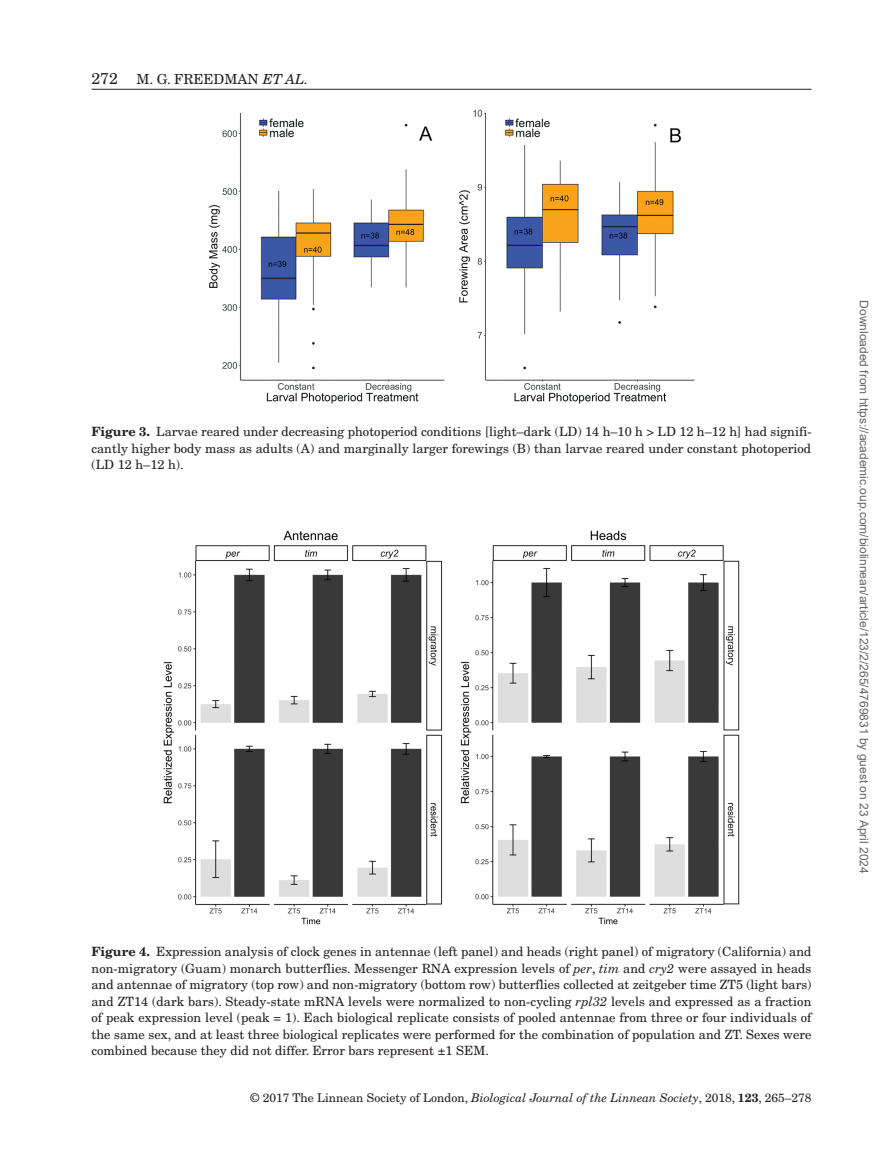
<style>
.page{position:relative;width:893px;height:1174px;background:#fff}
.page>*{position:absolute;margin:0;border:0;box-sizing:border-box;transform-origin:0 0}
.t1{font:13.8px "New Century Schlbk";color:#231f20}
.t2{font:12.75px/16.5px "New Century Schlbk";color:#231f20;text-align:justify}
.t3{font:12px "Arial";color:#666}
.t4{font:12px "New Century Schlbk";color:#231f20}
.s1{font-size:15.75px}
.s2{font-style:italic}
.s3{font-weight:700}
</style>
<div class="page">
<hr style="left:92px;top:89px;width:720px;height:1px;background:#231f20">
<img style="left:208px;top:110px;width:487px;height:294px">
<img style="left:163px;top:531px;width:576px;height:394px">
<p class="t1" style="left:92px;top:70px;width:218px"><span class="s1">272</span> M. G. FREEDMAN <span class="s2">ET AL.</span></p>
<p class="t2" style="left:92px;top:423px;width:722px"><span class="s3">Figure 3.</span> Larvae reared under decreasing photoperiod conditions [light–dark (LD) 14 h–10 h &gt; LD 12 h–12 h] had signifi&shy;cantly higher body mass as adults (A) and marginally larger forewings (B) than larvae reared under constant photoperiod (LD 12 h–12 h).</p>
<p class="t2" style="left:91px;top:943px;width:722px"><span class="s3">Figure 4.</span> Expression analysis of clock genes in antennae (left panel) and heads (right panel) of migratory (California) and non-migratory (Guam) monarch butterflies. Messenger RNA expression levels of <span class="s2">per</span>, <span class="s2">tim</span> and <span class="s2">cry2</span> were assayed in heads and antennae of migratory (top row) and non-migratory (bottom row) butterflies collected at zeitgeber time ZT5 (light bars) and ZT14 (dark bars). Steady-state mRNA levels were normalized to non-cycling <span class="s2">rpl32</span> levels and expressed as a fraction of peak expression level (peak = 1). Each biological replicate consists of pooled antennae from three or four individuals of the same sex, and at least three biological replicates were performed for the combination of population and ZT. Sexes were combined because they did not differ. Error bars represent ±1 SEM.</p>
<p class="t4" style="left:251px;top:1090px;width:562px">© 2017 The Linnean Society of London, <span class="s2">Biological Journal of the Linnean Society</span>, 2018, <span class="s3">123</span>, 265–278</p>
<p class="t3" style="left:868px;top:300px;width:575px;rotate:90deg">Downloaded from https://academic.oup.com/biolinnean/article/123/2/265/4769831 by guest on 23 April 2024</p>
</div>
